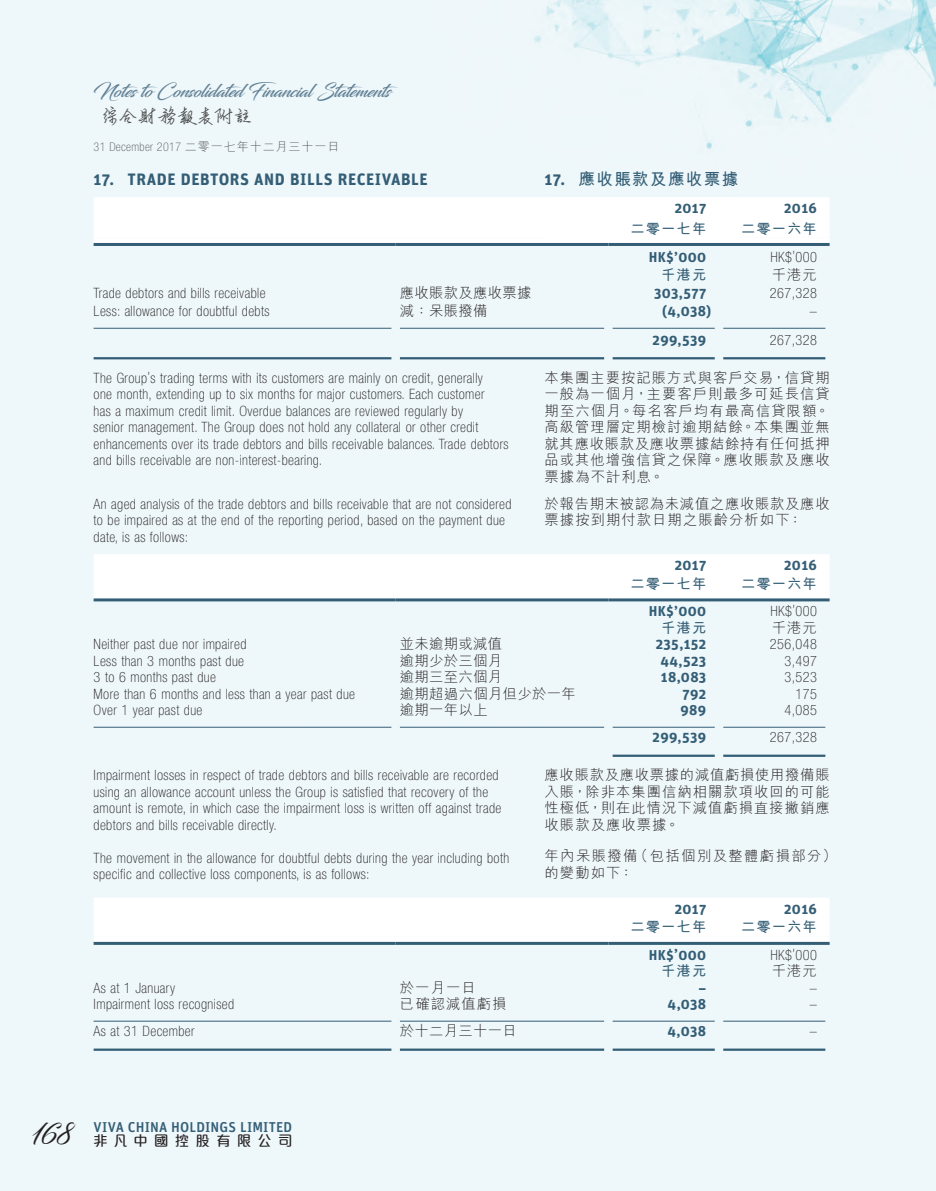
<style>
.page{position:relative;width:936px;height:1191px;background:#fff}
.page>*{position:absolute;margin:0;border:0;box-sizing:border-box;transform-origin:0 0}
.t1{font:500 21px "M Banquet PHK";letter-spacing:.05em;color:#4b4c4d}
.t2{font:18px "Blacksword";letter-spacing:-.02em;color:#618195}
.Heading_1{font:700 16.5px "Unit";letter-spacing:.035em;color:#345e76}
.C_Heading_1{font:700 16.5px "M Hei HK";letter-spacing:.085em;color:#345e76}
.Body_Text{font:100 condensed 14.25px/16.5px "Helvetica Neue LT Std";letter-spacing:.03em;color:#231f20}
.C_Body_Text{font:300 14.25px/16.5px "M Hei HK";letter-spacing:.075em;color:#231f20;text-align:justify}
.Body_Text-2{font:700 14.25px "Unit";color:#345e76}
.C_Body_Text-2{font:300 14.25px "M Hei HK";letter-spacing:.03em;color:#231f20}
.Body_Text-3{font:700 14.25px "M Hei HK";letter-spacing:.08em;color:#345e76}
.C_Body_Text-3{font:300 14.25px/16.5px "M Hei HK";letter-spacing:.055em;color:#231f20}
.C_Body_Text-4{font:300 14.25px/16.5px "M Hei HK";letter-spacing:.105em;color:#231f20}
.t3{font:500 14.25px "Unit";letter-spacing:.01em;color:#345e76}
.t4{font:500 14.25px "M Elle HK";letter-spacing:.445em;color:#231f20}
.Body_Text-4{font:300 14.25px "M Hei HK";letter-spacing:.08em;color:#231f20}
.t5{font:100 condensed 12px "Helvetica Neue LT Std";letter-spacing:.03em;color:#57585a}
.s1{font-family:"M Hei HK";font-weight:300;font-stretch:normal}
.s2{font-family:"Unit"}
</style>
<div class="page">
<div style="left:0;top:0;width:935px;height:1191px;background:#eef7fa"></div>
<svg style="left:94px;top:197px;width:735px;height:46px"></svg>
<hr style="left:94px;top:243px;width:301px;height:3px;background:#345e76">
<hr style="left:395px;top:243px;width:213px;height:3px;background:#345e76">
<hr style="left:608px;top:243px;width:111px;height:3px;background:#345e76">
<hr style="left:719px;top:243px;width:110px;height:3px;background:#345e76">
<hr style="left:94px;top:328px;width:297px;height:1px;background:#345e76">
<hr style="left:400px;top:328px;width:204px;height:1px;background:#345e76">
<hr style="left:612px;top:328px;width:102px;height:1px;background:#345e76">
<hr style="left:723px;top:328px;width:102px;height:1px;background:#345e76">
<hr style="left:94px;top:357px;width:297px;height:2px;background:#345e76">
<hr style="left:400px;top:357px;width:204px;height:2px;background:#345e76">
<hr style="left:612px;top:357px;width:102px;height:2px;background:#345e76">
<hr style="left:723px;top:357px;width:102px;height:2px;background:#345e76">
<svg style="left:94px;top:554px;width:735px;height:44px"></svg>
<hr style="left:94px;top:598px;width:301px;height:3px;background:#345e76">
<hr style="left:395px;top:598px;width:213px;height:3px;background:#345e76">
<hr style="left:608px;top:598px;width:111px;height:3px;background:#345e76">
<hr style="left:719px;top:598px;width:110px;height:3px;background:#345e76">
<hr style="left:94px;top:727px;width:297px;height:1px;background:#345e76">
<hr style="left:400px;top:727px;width:204px;height:1px;background:#345e76">
<hr style="left:612px;top:727px;width:102px;height:1px;background:#345e76">
<hr style="left:723px;top:727px;width:102px;height:1px;background:#345e76">
<hr style="left:612px;top:754px;width:102px;height:3px;background:#345e76">
<hr style="left:723px;top:754px;width:102px;height:3px;background:#345e76">
<svg style="left:94px;top:897px;width:735px;height:45px"></svg>
<hr style="left:94px;top:942px;width:301px;height:3px;background:#345e76">
<hr style="left:395px;top:942px;width:213px;height:3px;background:#345e76">
<hr style="left:608px;top:942px;width:111px;height:3px;background:#345e76">
<hr style="left:719px;top:942px;width:110px;height:3px;background:#345e76">
<hr style="left:94px;top:1020px;width:297px;height:1px;background:#345e76">
<hr style="left:400px;top:1020px;width:204px;height:1px;background:#345e76">
<hr style="left:612px;top:1020px;width:102px;height:1px;background:#345e76">
<hr style="left:723px;top:1020px;width:102px;height:1px;background:#345e76">
<hr style="left:94px;top:1048px;width:297px;height:2px;background:#345e76">
<hr style="left:400px;top:1048px;width:204px;height:2px;background:#345e76">
<hr style="left:612px;top:1048px;width:102px;height:2px;background:#345e76">
<hr style="left:723px;top:1048px;width:102px;height:2px;background:#345e76">
<p class="t2" style="left:94px;top:80px;width:306px">Notes to Consolidated Financial Statements</p>
<h1 class="t1" style="left:102px;top:103px;width:151px">綜合財務報表附註</h1>
<p class="t5" style="left:94px;top:140px;width:247px">31 December 2017 <span class="s1">二零一七年十二月三十一日</span></p>
<p class="Heading_1" style="left:94px;top:169px;width:335px">17. TRADE DEBTORS AND BILLS RECEIVABLE</p>
<p class="C_Heading_1" style="left:544px;top:167px;width:195px"><span class="s2">17.</span> 應收賬款及應收票據</p>
<p class="Body_Text-2" style="left:674px;top:199px;width:33px">2017</p>
<p class="Body_Text-2" style="left:784px;top:199px;width:34px">2016</p>
<p class="Body_Text-3" style="left:630px;top:218px;width:77px">二零一七年</p>
<p class="Body_Text-3" style="left:741px;top:218px;width:77px">二零一六年</p>
<p class="Body_Text-2" style="left:649px;top:248px;width:59px">HK$’000</p>
<p class="Body_Text" style="left:770px;top:249px;width:48px">HK$’000</p>
<p class="Body_Text-3" style="left:661px;top:264px;width:46px">千港元</p>
<p class="Body_Text-4" style="left:771px;top:268px;width:47px">千港元</p>
<p class="Body_Text" style="left:94px;top:285px;width:173px">Trade debtors and bills receivable</p>
<p class="C_Body_Text-2" style="left:400px;top:286px;width:133px">應收賬款及應收票據</p>
<p class="Body_Text-2" style="left:654px;top:284px;width:54px">303,577</p>
<p class="Body_Text" style="left:769px;top:285px;width:48px">267,328</p>
<p class="Body_Text" style="left:94px;top:303px;width:177px">Less: allowance for doubtful debts</p>
<p class="C_Body_Text" style="left:400px;top:302px;width:89px">減：呆賬撥備</p>
<p class="Body_Text-2" style="left:662px;top:302px;width:51px">(4,038)</p>
<p class="Body_Text" style="left:809px;top:303px;width:9px">–</p>
<p class="Body_Text-2" style="left:652px;top:331px;width:55px">299,539</p>
<p class="Body_Text" style="left:769px;top:331px;width:48px">267,328</p>
<p class="Body_Text" style="left:94px;top:369px;width:416px">The Group’s trading terms with its customers are mainly on credit, generally<br>one month, extending up to six months for major customers. Each customer<br>has a maximum credit limit. Overdue balances are reviewed regularly by<br>senior management. The Group does not hold any collateral or other credit enhancements over its trade debtors and bills receivable balances. Trade debtors and bills receivable are non-interest-bearing.</p>
<p class="Body_Text" style="left:94px;top:495px;width:419px">An aged analysis of the trade debtors and bills receivable that are not considered to be impaired as at the end of the reporting period, based on the payment due date, is as follows:</p>
<p class="Body_Text-2" style="left:674px;top:556px;width:33px">2017</p>
<p class="Body_Text-2" style="left:784px;top:556px;width:34px">2016</p>
<p class="Body_Text-3" style="left:630px;top:573px;width:77px">二零一七年</p>
<p class="Body_Text-3" style="left:741px;top:573px;width:77px">二零一六年</p>
<p class="Body_Text-2" style="left:649px;top:602px;width:59px">HK$’000</p>
<p class="Body_Text" style="left:770px;top:603px;width:48px">HK$’000</p>
<p class="Body_Text-3" style="left:661px;top:617px;width:46px">千港元</p>
<p class="Body_Text-4" style="left:771px;top:620px;width:47px">千港元</p>
<p class="Body_Text" style="left:94px;top:636px;width:154px">Neither past due nor impaired</p>
<p class="C_Body_Text-2" style="left:400px;top:636px;width:104px">並未逾期或減值</p>
<p class="Body_Text-2" style="left:655px;top:635px;width:52px">235,152</p>
<p class="Body_Text" style="left:769px;top:636px;width:48px">256,048</p>
<p class="Body_Text" style="left:94px;top:652px;width:152px">Less than 3 months past due</p>
<p class="C_Body_Text-2" style="left:400px;top:653px;width:104px">逾期少於三個月</p>
<p class="Body_Text-2" style="left:660px;top:652px;width:47px">44,523</p>
<p class="Body_Text" style="left:784px;top:652px;width:34px">3,497</p>
<p class="Body_Text" style="left:94px;top:669px;width:124px">3 to 6 months past due</p>
<p class="C_Body_Text-2" style="left:400px;top:669px;width:104px">逾期三至六個月</p>
<p class="Body_Text-2" style="left:660px;top:668px;width:47px">18,083</p>
<p class="Body_Text" style="left:784px;top:669px;width:34px">3,523</p>
<p class="Body_Text" style="left:94px;top:685px;width:263px">More than 6 months and less than a year past due</p>
<p class="C_Body_Text-2" style="left:400px;top:686px;width:177px">逾期超過六個月但少於一年</p>
<p class="Body_Text-2" style="left:682px;top:685px;width:25px">792</p>
<p class="Body_Text" style="left:795px;top:685px;width:23px">175</p>
<p class="Body_Text" style="left:94px;top:702px;width:110px">Over 1 year past due</p>
<p class="C_Body_Text" style="left:400px;top:701px;width:89px">逾期一年以上</p>
<p class="Body_Text-2" style="left:680px;top:701px;width:27px">989</p>
<p class="Body_Text" style="left:784px;top:702px;width:34px">4,085</p>
<p class="Body_Text-2" style="left:652px;top:728px;width:55px">299,539</p>
<p class="Body_Text" style="left:769px;top:729px;width:48px">267,328</p>
<p class="Body_Text" style="left:94px;top:767px;width:409px">Impairment losses in respect of trade debtors and bills receivable are recorded using an allowance account unless the Group is satisfied that recovery of the amount is remote, in which case the impairment loss is written off against trade debtors and bills receivable directly.</p>
<p class="Body_Text" style="left:94px;top:849px;width:417px">The movement in the allowance for doubtful debts during the year including both specific and collective loss components, is as follows:</p>
<p class="Body_Text-2" style="left:674px;top:900px;width:33px">2017</p>
<p class="Body_Text-2" style="left:784px;top:900px;width:34px">2016</p>
<p class="Body_Text-3" style="left:630px;top:917px;width:77px">二零一七年</p>
<p class="Body_Text-3" style="left:741px;top:917px;width:77px">二零一六年</p>
<p class="Body_Text-2" style="left:649px;top:945px;width:59px">HK$’000</p>
<p class="Body_Text" style="left:770px;top:946px;width:48px">HK$’000</p>
<p class="Body_Text-3" style="left:661px;top:960px;width:46px">千港元</p>
<p class="Body_Text-4" style="left:771px;top:963px;width:47px">千港元</p>
<p class="Body_Text" style="left:94px;top:979px;width:83px">As at 1 January</p>
<p class="C_Body_Text" style="left:400px;top:979px;width:77px">於一月一日</p>
<p class="Body_Text-2" style="left:698px;top:978px;width:9px">–</p>
<p class="Body_Text" style="left:809px;top:979px;width:9px">–</p>
<p class="Body_Text" style="left:94px;top:995px;width:142px">Impairment loss recognised</p>
<p class="C_Body_Text" style="left:400px;top:995px;width:108px">已確認減值虧損</p>
<p class="Body_Text-2" style="left:667px;top:995px;width:40px">4,038</p>
<p class="Body_Text" style="left:809px;top:995px;width:9px">–</p>
<p class="Body_Text" style="left:94px;top:1022px;width:102px">As at 31 December</p>
<p class="C_Body_Text-2" style="left:400px;top:1023px;width:118px">於十二月三十一日</p>
<p class="Body_Text-2" style="left:667px;top:1022px;width:40px">4,038</p>
<p class="Body_Text" style="left:809px;top:1022px;width:9px">–</p>
<p class="C_Body_Text" style="left:544px;top:369px;width:286px">本集團主要按記賬方式與客戶交易，信貸期一般為一個月，主要客戶則最多可延長信貸期至六個月。每名客戶均有最高信貸限額。高級管理層定期檢討逾期結餘。本集團並無就其應收賬款及應收票據結餘持有任何抵押品或其他增強信貸之保障。應收賬款及應收票據為不計利息。</p>
<p class="C_Body_Text-3" style="left:544px;top:495px;width:286px">於報告期末被認為未減值之應收賬款及應收票據按到期付款日期之賬齡分析如下：</p>
<p class="C_Body_Text" style="left:544px;top:766px;width:286px">應收賬款及應收票據的減值虧損使用撥備賬入賬，除非本集團信納相關款項收回的可能性極低，則在此情況下減值虧損直接撇銷應收賬款及應收票據。</p>
<p class="C_Body_Text-4" style="left:544px;top:847px;width:294px">年內呆賬撥備（包括個別及整體虧損部分）的變動如下：</p>
<p class="t3" style="left:94px;top:1118px;width:200px">VIVA CHINA HOLDINGS LIMITED</p>
<p class="t4" style="left:31px;top:1133px;width:262px"><sup>168</sup> 非凡中國控股有限公司</p>
</div>
